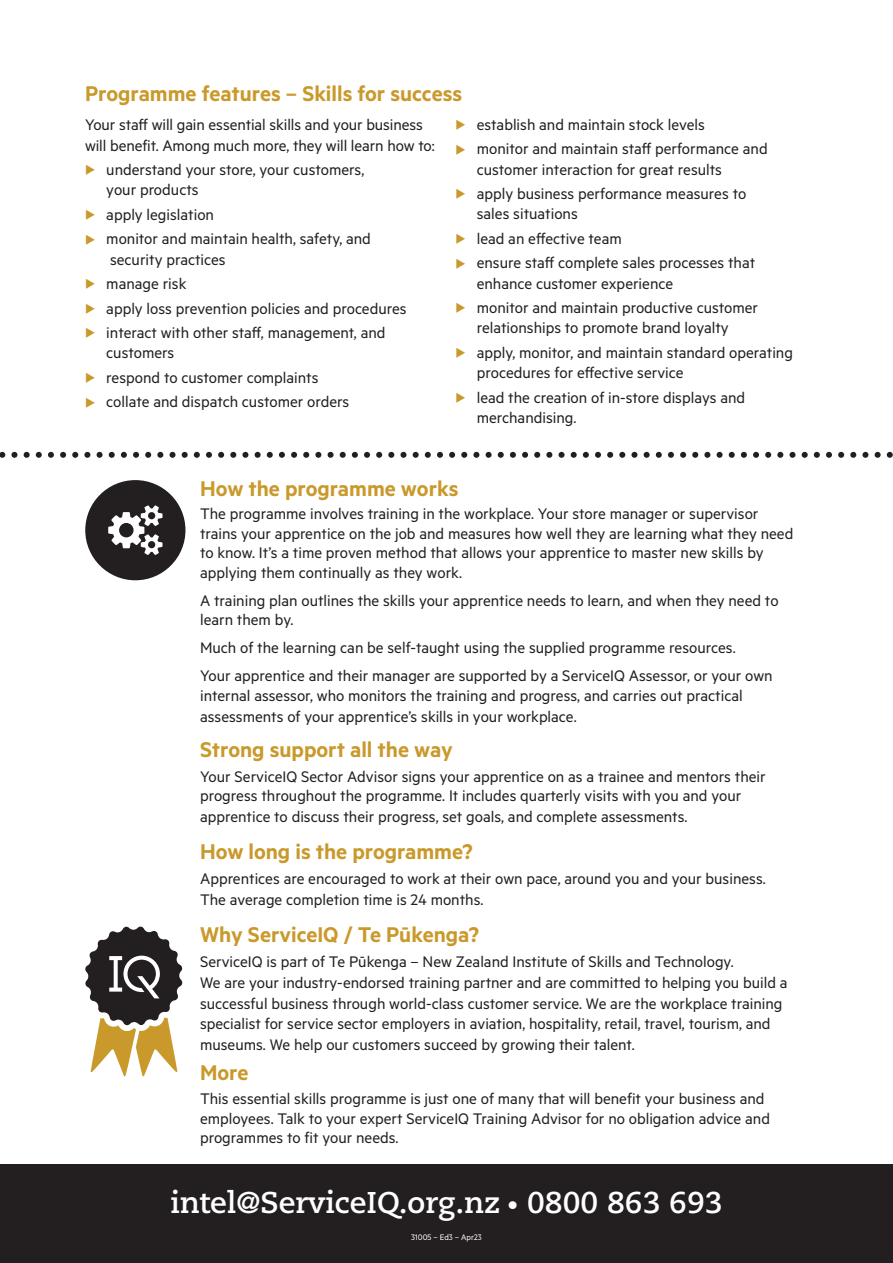
<style>
.page{position:relative;width:893px;height:1263px;background:#fff}
.page>*{position:absolute;margin:0;border:0;box-sizing:border-box;transform-origin:0 0}
.t1{font:700 30px "Caecilia LT Pro 75";color:#fff}
.t2{font:600 24px "Metric";color:#c9992b}
.t3{font:17.25px/20.7px "Metric";color:#231f20}
.t4{font:9px "Metric";color:#fff}
.s1{color:#c9992b}
.s2{font-size:22.5px}
</style>
<div class="page">
<div style="left:0;top:1165px;width:893px;height:98px;background:#231f20"></div>
<div style="left:85px;top:480px;width:100px;height:100px;background:#231f20;border-radius:50%"></div>
<svg style="left:108px;top:505px;width:54px;height:50px"></svg>
<svg style="left:85px;top:926px;width:98px;height:150px"></svg>
<svg style="left:0;top:452px;width:893px;height:6px"></svg>
<h2 class="t2" style="left:85px;top:79px;width:379px">Programme features – Skills for success</h2>
<p class="t3" style="left:85px;top:114px;width:351px">Your staff will gain essential skills and your business will benefit. Among much more, they will learn how to:</p>
<p class="t3" style="left:106px;top:159px;width:260px;line-height:20.2px;text-indent:-21px"><span class="s1">◆</span> understand your store, your customers, your products</p>
<p class="t3" style="left:85px;top:203px;width:130px"><span class="s1">◆</span> apply legislation</p>
<p class="t3" style="left:110px;top:228px;width:262px;line-height:20.2px;text-indent:-25px"><span class="s1">◆</span> monitor and maintain health, safety, and security practices</p>
<p class="t3" style="left:85px;top:273px;width:103px"><span class="s1">◆</span> manage risk</p>
<p class="t3" style="left:85px;top:297px;width:323px"><span class="s1">◆</span> apply loss prevention policies and procedures</p>
<p class="t3" style="left:106px;top:322px;width:281px;line-height:20.2px;text-indent:-21px"><span class="s1">◆</span> interact with other staff, management, and customers</p>
<p class="t3" style="left:85px;top:366px;width:235px"><span class="s1">◆</span> respond to customer complaints</p>
<p class="t3" style="left:85px;top:391px;width:266px"><span class="s1">◆</span> collate and dispatch customer orders</p>
<p class="t3" style="left:455px;top:114px;width:251px"><span class="s1">◆</span> establish and maintain stock levels</p>
<p class="t3" style="left:477px;top:138px;width:292px;line-height:20.2px;text-indent:-21px"><span class="s1">◆</span> monitor and maintain staff performance and customer interaction for great results</p>
<p class="t3" style="left:477px;top:183px;width:271px;line-height:20.2px;text-indent:-21px"><span class="s1">◆</span> apply business performance measures to sales situations</p>
<p class="t3" style="left:455px;top:228px;width:168px"><span class="s1">◆</span> lead an effective team</p>
<p class="t3" style="left:477px;top:252px;width:280px;line-height:20.2px;text-indent:-21px"><span class="s1">◆</span> ensure staff complete sales processes that enhance customer experience</p>
<p class="t3" style="left:455px;top:297px;width:304px;line-height:20.2px;text-align:center"><span class="s1">◆</span> monitor and maintain productive customer relationships to promote brand loyalty</p>
<p class="t3" style="left:477px;top:342px;width:318px;line-height:20.2px;text-indent:-21px"><span class="s1">◆</span> apply, monitor, and maintain standard operating procedures for effective service</p>
<p class="t3" style="left:477px;top:386px;width:270px;text-indent:-21px"><span class="s1">◆</span> lead the creation of in-store displays and merchandising.</p>
<h2 class="t2" style="left:200px;top:474px;width:260px">How the programme works</h2>
<p class="t3" style="left:200px;top:504px;width:595px;line-height:19.5px">The programme involves training in the workplace. Your store manager or supervisor trains your apprentice on the job and measures how well they are learning what they need to know. It’s a time proven method that allows your apprentice to master new skills by applying them continually as they work.</p>
<p class="t3" style="left:200px;top:590px;width:580px;line-height:19.5px">A training plan outlines the skills your apprentice needs to learn, and when they need to learn them by.</p>
<p class="t3" style="left:200px;top:633px;width:574px;line-height:28px">Much of the learning can be self-taught using the supplied programme resources.<br>Your apprentice and their manager are supported by a ServiceIQ Assessor, or your own</p>
<p class="t3" style="left:200px;top:685px;width:544px">internal assessor, who monitors the training and progress, and carries out practical assessments of your apprentice’s skills in your workplace.</p>
<h2 class="t2" style="left:200px;top:735px;width:254px">Strong support all the way</h2>
<p class="t3" style="left:200px;top:766px;width:567px;line-height:20.1px">Your ServiceIQ Sector Advisor signs your apprentice on as a trainee and mentors their progress throughout the programme. It includes quarterly visits with you and your apprentice to discuss their progress, set goals, and complete assessments.</p>
<h2 class="t2" style="left:200px;top:837px;width:274px">How long is the programme?</h2>
<p class="t3" style="left:200px;top:868px;width:567px">Apprentices are encouraged to work at their own pace, around you and your business.<br>The average completion time is 24 months.</p>
<h2 class="t2" style="left:200px;top:920px;width:280px">Why ServiceIQ / Te Pūkenga?</h2>
<p class="t3" style="left:200px;top:951px;width:589px">ServiceIQ is part of Te Pūkenga – New Zealand Institute of Skills and Technology.<br>We are your industry-endorsed training partner and are committed to helping you build a successful business through world-class customer service. We are the workplace training specialist for service sector employers in aviation, hospitality, retail, travel, tourism, and museums. We help our customers succeed by growing their talent.</p>
<h2 class="t2" style="left:200px;top:1059px;width:50px">More</h2>
<p class="t3" style="left:200px;top:1088px;width:571px;line-height:19.5px">This essential skills programme is just one of many that will benefit your business and employees. Talk to your expert ServiceIQ Training Advisor for no obligation advice and programmes to fit your needs.</p>
<h1 class="t1" style="left:170px;top:1182px;width:554px">intel@ServiceIQ.org.nz <span class="s2">•</span> 0800 863 693</h1>
<p class="t4" style="left:411px;top:1231px;width:72px">31005 – Ed3 – Apr23</p>
</div>
